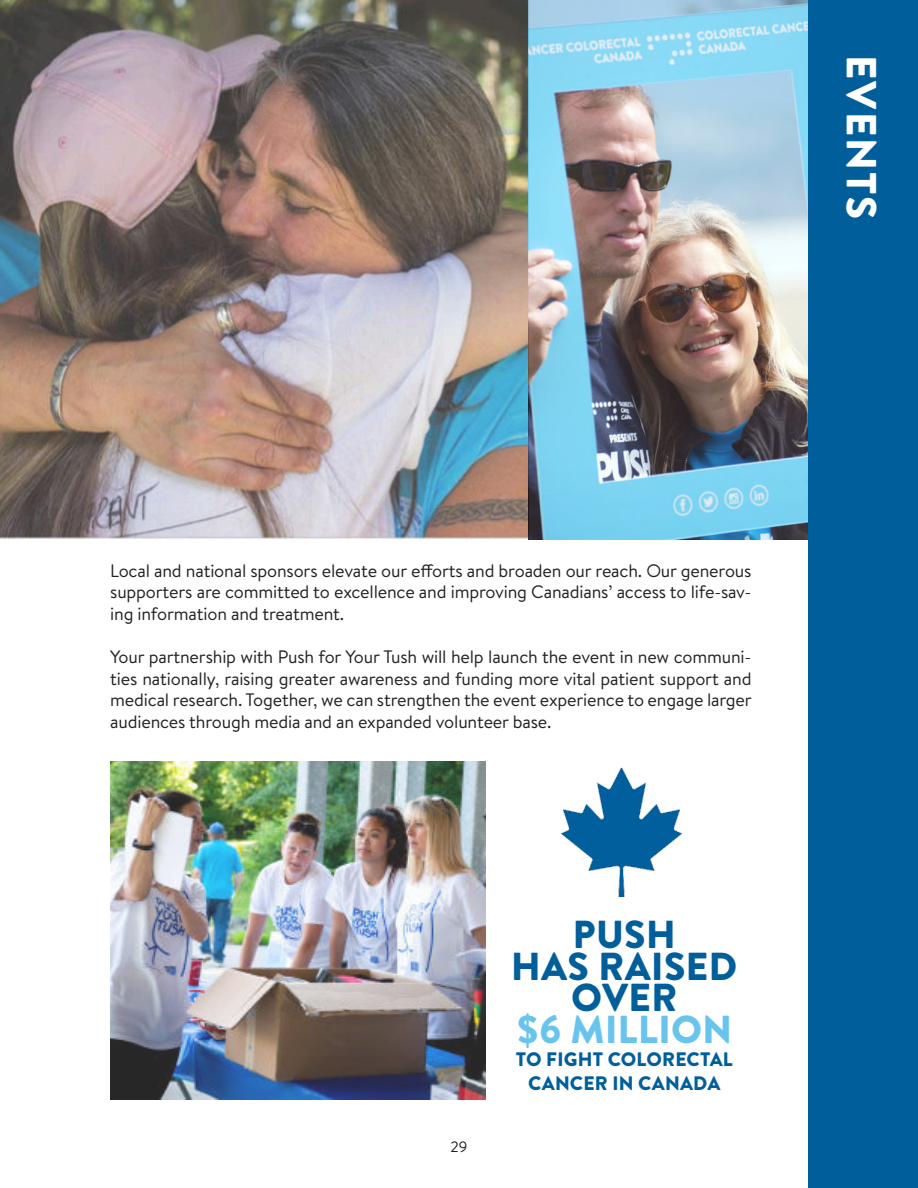
<style>
.page{position:relative;width:918px;height:1188px;background:#fff}
.page>*{position:absolute;margin:0;border:0;box-sizing:border-box;transform-origin:0 0}
.t1{font:900 42px "Brandon Text";letter-spacing:.05em;color:#fff}
.t2{font:900 39px/31.5px "Brandon Text";letter-spacing:.01em;color:#005f9b;text-align:center}
.t3{font:900 39px "Brandon Text";letter-spacing:.01em;color:#68c4ec}
.t4{font:900 19.5px/23.4px "Brandon Text";letter-spacing:.01em;color:#005f9b;text-align:center}
.t5{font:18px/21.6px "Brandon Text";letter-spacing:-.01em;color:#231f20;text-align:justify}
.t6{font:15px "Brandon Text";color:#231f20}
</style>
<div class="page">
<div style="left:809px;top:0;width:109px;height:1188px;background:#005f9b"></div>
<img style="left:0;top:0;width:808px;height:540px">
<img style="left:110px;top:762px;width:375px;height:337px">
<img style="left:562px;top:767px;width:120px;height:130px">
<h1 class="t1" style="left:881px;top:55px;width:166px;rotate:90deg">EVENTS</h1>
<p class="t5" style="left:110px;top:561px;width:643px">Local and national sponsors elevate our efforts and broaden our reach. Our generous supporters are committed to excellence and improving Canadians’ access to life-sav&shy;ing information and treatment.</p>
<p class="t5" style="left:110px;top:648px;width:643px">Your partnership with Push for Your Tush will help launch the event in new communi&shy;ties nationally, raising greater awareness and funding more vital patient support and medical research. Together, we can strengthen the event experience to engage larger audiences through media and an expanded volunteer base.</p>
<p class="t6" style="left:451px;top:1141px;width:18px">29</p>
<h2 class="t2" style="left:511px;top:921px;width:228px">PUSH<br>HAS RAISED<br>OVER</h2>
<h2 class="t3" style="left:516px;top:1011px;width:218px">$6 MILLION</h2>
<p class="t4" style="left:516px;top:1049px;width:219px">TO FIGHT COLORECTAL<br>CANCER IN CANADA</p>
</div>
